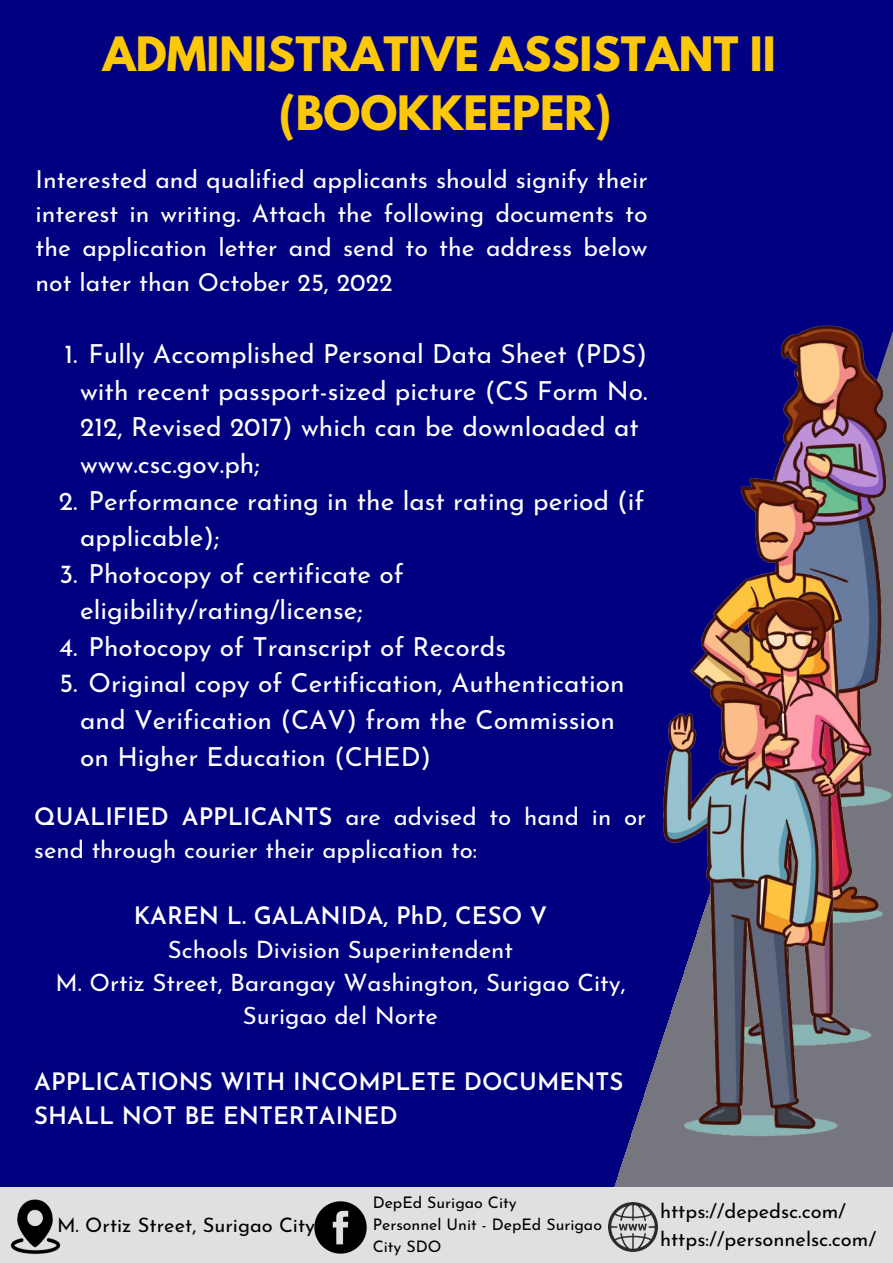
<style>
.page{position:relative;width:893px;height:1263px;background:#fff}
.page>*{position:absolute;margin:0;border:0;box-sizing:border-box;transform-origin:0 0}
.t1{font:700 42px/58.5px "League Spartan";color:#fcc808;text-align:center}
.t2{font:26.25px/36.6px "Josefin Sans";color:#fff}
.t3{font:24.75px/34.3px "Josefin Sans";color:#fff;text-align:justify}
.t4{font:24px/33.2px "Josefin Sans";color:#fff}
.t5{font:600 24px/33.2px "Josefin Sans";color:#fff}
.t6{font:20.02px/27.6px "Josefin Sans";color:#000}
.t7{font:15.9px/21.9px "Josefin Sans";color:#000}
.s1{font-weight:600}
</style>
<div class="page">
<div style="left:0;top:0;width:893px;height:1188px;background:#010080"></div>
<img style="left:586px;top:280px;width:307px;height:908px">
<img style="left:765px;top:302px;width:128px;height:146px">
<img style="left:687px;top:448px;width:206px;height:495px">
<img style="left:704px;top:578px;width:185px;height:489px">
<img style="left:648px;top:652px;width:217px;height:497px">
<div style="left:0;top:1188px;width:893px;height:75px;background:#e0e0e0"></div>
<img style="left:9px;top:1198px;width:53px;height:59px">
<img style="left:609px;top:1203px;width:49px;height:49px">
<img style="left:308px;top:1195px;width:64px;height:64px">
<h1 class="t1" style="left:103px;top:30px;width:674px">ADMINISTRATIVE ASSISTANT II (BOOKKEEPER)</h1>
<p class="t3" style="left:36px;top:164px;width:614px">Interested and qualified applicants should signify their interest in writing. Attach the following documents to the application letter and send to the address below not later than October 25, 2022</p>
<p class="t2" style="left:80px;top:338px;width:569px;text-indent:-16px">1. Fully Accomplished Personal Data Sheet (PDS) with recent passport-sized picture (CS Form No.<br>212, Revised 2017) which can be downloaded at www.csc.gov.ph;</p>
<p class="t2" style="left:80px;top:485px;width:566px;text-indent:-21px">2. Performance rating in the last rating period (if applicable);</p>
<p class="t2" style="left:80px;top:558px;width:325px;text-indent:-21px">3. Photocopy of certificate of eligibility/rating/license;</p>
<p class="t2" style="left:59px;top:631px;width:448px">4. Photocopy of Transcript of Records</p>
<p class="t2" style="left:80px;top:667px;width:546px;text-indent:-21px">5. Original copy of Certification, Authentication and Verification (CAV) from the Commission on Higher Education (CHED)</p>
<p class="t4" style="left:34px;top:802px;width:613px"><span class="s1">QUALIFIED APPLICANTS</span> are advised to hand in or send through courier their application to:</p>
<p class="t5" style="left:134px;top:902px;width:415px">KAREN L. GALANIDA, PhD, CESO V</p>
<p class="t4" style="left:56px;top:935px;width:571px;text-align:center">Schools Division Superintendent<br>M. Ortiz Street, Barangay Washington, Surigao City,<br>Surigao del Norte</p>
<p class="t5" style="left:34px;top:1068px;width:591px">APPLICATIONS WITH INCOMPLETE DOCUMENTS<br>SHALL NOT BE ENTERTAINED</p>
<p class="t6" style="left:57px;top:1213px;width:259px">M. Ortiz Street, Surigao City</p>
<p class="t7" style="left:373px;top:1193px;width:231px">DepEd Surigao City<br>Personnel Unit - DepEd Surigao<br>City SDO</p>
<p class="t6" style="left:660px;top:1199px;width:218px">https://depedsc.com/ https://personnelsc.com/</p>
</div>
